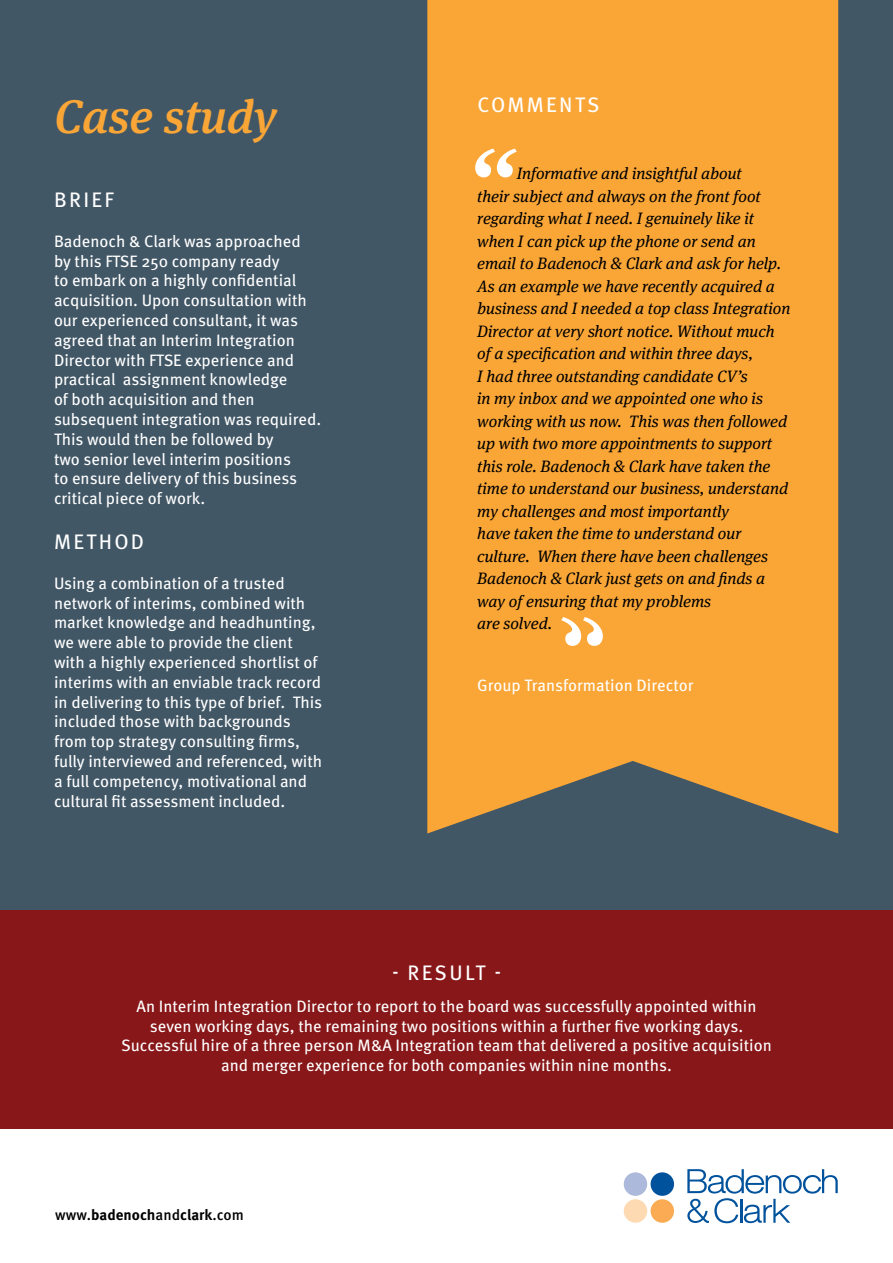
<style>
.page{position:relative;width:893px;height:1263px;background:#fff}
.page>*{position:absolute;margin:0;border:0;box-sizing:border-box;transform-origin:0 0}
.t1{font:italic 500 47.1px "Meta Serif Pro";color:#faa637}
.t2{font:21px "Meta Pro";letter-spacing:.11em;color:#fff}
.t3{font:16.5px/19.8px "Meta Pro";color:#fff}
.t4{font:italic 16.5px/22.5px "Meta Serif Pro";color:#000}
.t5{font:700 15px "Meta Pro";color:#000}
.s1{font-weight:500}
</style>
<div class="page">
<div style="left:0;top:0;width:893px;height:974px;background:#425766"></div>
<div style="left:0;top:910px;width:893px;height:219px;background:#881719"></div>
<div style="left:427px;top:0;width:411px;height:833px;background:#faa637"></div>
<div style="left:651px;top:1199px;width:23px;height:24px;background:#faab54;border-radius:50%"></div>
<div style="left:651px;top:1172px;width:23px;height:24px;background:#00529c;border-radius:50%"></div>
<div style="left:624px;top:1199px;width:23px;height:24px;background:#fedab2;border-radius:50%"></div>
<div style="left:624px;top:1172px;width:23px;height:24px;background:#adb9da;border-radius:50%"></div>
<svg style="left:687px;top:1169px;width:151px;height:54px"></svg>
<svg style="left:475px;top:149px;width:42px;height:28px"></svg>
<svg style="left:561px;top:617px;width:42px;height:29px"></svg>
<h1 class="t1" style="left:54px;top:80px;width:224px">Case study</h1>
<p class="t2" style="left:477px;top:88px;width:124px">COMMENTS</p>
<p class="t4" style="left:477px;top:161px;width:315px;text-indent:40px">Informative and insightful about<br>their subject and always on the front foot regarding what I need. I genuinely like it when I can pick up the phone or send an email to Badenoch &amp; Clark and ask for help.<br>As an example we have recently acquired a business and I needed a top class Integration Director at very short notice. Without much of a specification and within three days,<br>I had three outstanding candidate CV’s<br>in my inbox and we appointed one who is working with us now. This was then followed up with two more appointments to support this role. Badenoch &amp; Clark have taken the time to understand our business, understand my challenges and most importantly<br>have taken the time to understand our culture. When there have been challenges Badenoch &amp; Clark just gets on and finds a way of ensuring that my problems<br>are solved.</p>
<p class="t2" style="left:54px;top:184px;width:61px">BRIEF</p>
<p class="t3" style="left:54px;top:230px;width:269px">Badenoch &amp; Clark was approached by this FTSE 250 company ready<br>to embark on a highly confidential acquisition. Upon consultation with our experienced consultant, it was agreed that an Interim Integration Director with FTSE experience and practical assignment knowledge<br>of both acquisition and then subsequent integration was required.<br>This would then be followed by<br>two senior level interim positions<br>to ensure delivery of this business critical piece of work.</p>
<p class="t2" style="left:54px;top:526px;width:92px">METHOD</p>
<p class="t3" style="left:54px;top:572px;width:270px">Using a combination of a trusted network of interims, combined with market knowledge and headhunting, we were able to provide the client with a highly experienced shortlist of interims with an enviable track record in delivering to this type of brief. This included those with backgrounds from top strategy consulting firms, fully interviewed and referenced, with a full competency, motivational and cultural fit assessment included.</p>
<p class="t3" style="left:477px;top:675px;width:218px">Group Transformation Director</p>
<p class="t2" style="left:392px;top:956px;width:110px">- RESULT -</p>
<p class="t3" style="left:121px;top:995px;width:652px;text-align:center">An Interim Integration Director to report to the board was successfully appointed within seven working days, the remaining two positions within a further five working days.<br>Successful hire of a three person M&amp;A Integration team that delivered a positive acquisition and merger experience for both companies within nine months.</p>
<p class="t5" style="left:55px;top:1203px;width:190px"><span class="s1">www.</span>badenoch<span class="s1">and</span>clark<span class="s1">.com</span></p>
</div>
